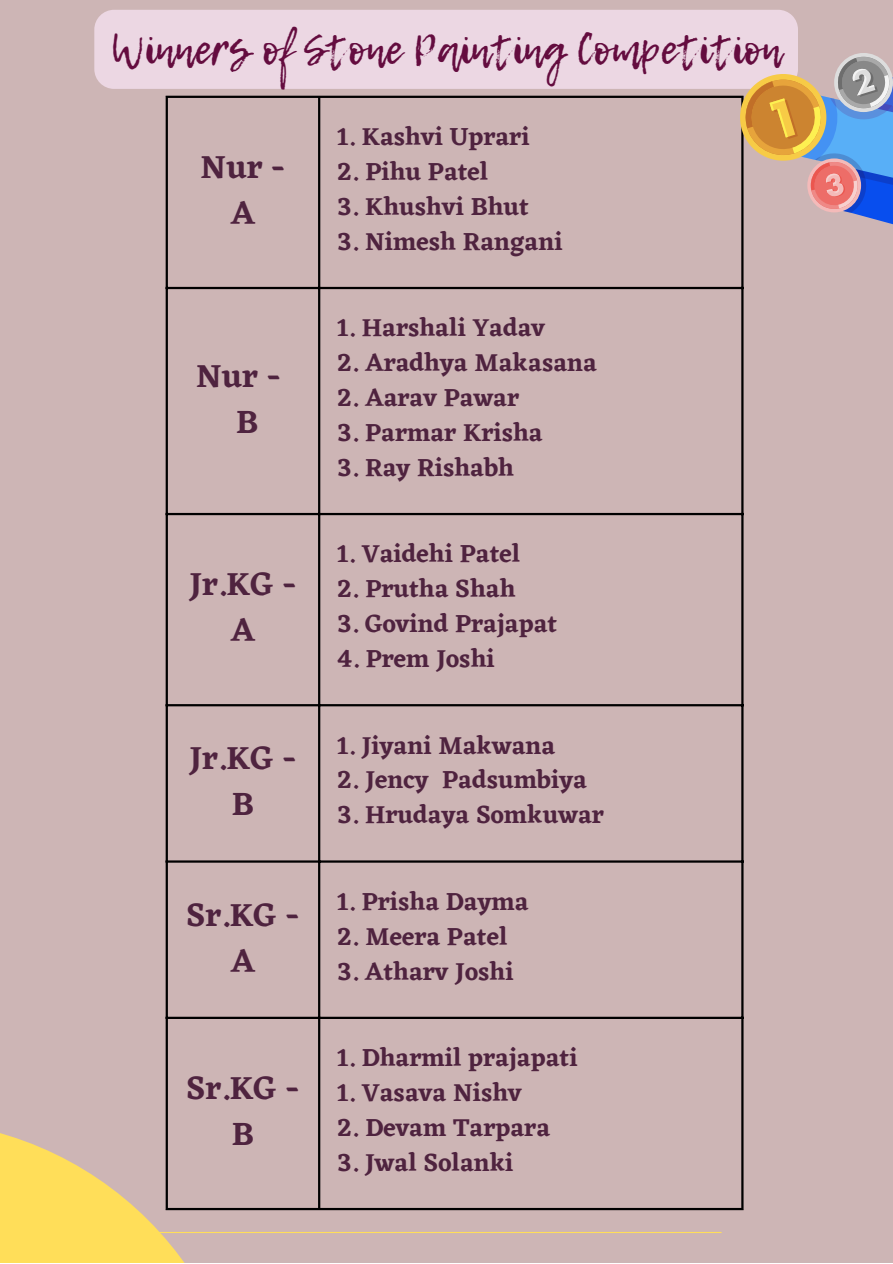
<style>
.page{position:relative;width:893px;height:1264px;background:#fff}
.page>*{position:absolute;margin:0;border:0;box-sizing:border-box;transform-origin:0 0}
.t1{font:41.55px "Lemon Tuesday";color:#640c3f}
.t2{font:600 33.15px/46px "Eczar";color:#4f233f;text-align:center}
.t3{font:600 25.5px "Eczar";color:#4f233f}
</style>
<div class="page">
<div style="left:0;top:0;width:892px;height:1262px;background:#cdb5b5"></div>
<div style="left:94px;top:10px;width:704px;height:79px;background:#ecd7e3"></div>
<hr style="left:166px;top:98px;width:2px;height:1109px;background:#000">
<hr style="left:318px;top:98px;width:2px;height:1109px;background:#000">
<hr style="left:741px;top:98px;width:2px;height:1109px;background:#000">
<hr style="left:166px;top:96px;width:577px;height:2px;background:#000">
<hr style="left:166px;top:287px;width:577px;height:2px;background:#000">
<hr style="left:166px;top:513px;width:577px;height:2px;background:#000">
<hr style="left:166px;top:704px;width:577px;height:2px;background:#000">
<hr style="left:166px;top:860px;width:577px;height:2px;background:#000">
<hr style="left:166px;top:1016px;width:577px;height:2px;background:#000">
<hr style="left:166px;top:1207px;width:577px;height:3px;background:#000">
<svg style="left:0;top:1120px;width:248px;height:142px"></svg>
<hr style="left:61px;top:1231px;width:660px;height:1px;background:#ffde59">
<div style="left:834px;top:53px;width:58px;height:59px;background:#ddd;border-radius:50%"></div>
<svg style="left:741px;top:57px;width:151px;height:178px"></svg>
<h1 class="t1" style="left:111px;top:18px;width:672px">Winners of Stone Painting Competition</h1>
<h2 class="t2" style="left:201px;top:143px;width:86px">Nur -<br>A</h2>
<h2 class="t2" style="left:196px;top:352px;width:86px">Nur -<br>B</h2>
<h2 class="t2" style="left:189px;top:560px;width:109px">Jr.KG -<br>A</h2>
<h2 class="t2" style="left:189px;top:734px;width:109px">Jr.KG -<br>B</h2>
<h2 class="t2" style="left:186px;top:891px;width:115px">Sr.KG -<br>A</h2>
<h2 class="t2" style="left:186px;top:1064px;width:115px">Sr.KG -<br>B</h2>
<p class="t3" style="left:337px;top:121px;width:194px">1. Kashvi Uprari</p>
<p class="t3" style="left:337px;top:156px;width:153px">2. Pihu Patel</p>
<p class="t3" style="left:337px;top:191px;width:193px">3. Khushvi Bhut</p>
<p class="t3" style="left:337px;top:226px;width:227px">3. Nimesh Rangani</p>
<p class="t3" style="left:337px;top:312px;width:209px">1. Harshali Yadav</p>
<p class="t3" style="left:337px;top:347px;width:261px">2. Aradhya Makasana</p>
<p class="t3" style="left:337px;top:382px;width:183px">2. Aarav Pawar</p>
<p class="t3" style="left:337px;top:417px;width:207px">3. Parmar Krisha</p>
<p class="t3" style="left:337px;top:452px;width:178px">3. Ray Rishabh</p>
<p class="t3" style="left:337px;top:538px;width:185px">1. Vaidehi Patel</p>
<p class="t3" style="left:337px;top:573px;width:180px">2. Prutha Shah</p>
<p class="t3" style="left:337px;top:608px;width:222px">3. Govind Prajapat</p>
<p class="t3" style="left:337px;top:643px;width:159px">4. Prem Joshi</p>
<p class="t3" style="left:337px;top:730px;width:219px">1. Jiyani Makwana</p>
<p class="t3" style="left:337px;top:764px;width:251px">2. Jency Padsumbiya</p>
<p class="t3" style="left:337px;top:799px;width:268px">3. Hrudaya Somkuwar</p>
<p class="t3" style="left:337px;top:886px;width:193px">1. Prisha Dayma</p>
<p class="t3" style="left:337px;top:921px;width:172px">2. Meera Patel</p>
<p class="t3" style="left:337px;top:955px;width:178px">3. Atharv Joshi</p>
<p class="t3" style="left:337px;top:1042px;width:242px">1. Dharmil prajapati</p>
<p class="t3" style="left:337px;top:1077px;width:186px">1. Vasava Nishv</p>
<p class="t3" style="left:337px;top:1112px;width:214px">2. Devam Tarpara</p>
<p class="t3" style="left:337px;top:1147px;width:178px">3. Jwal Solanki</p>
</div>
